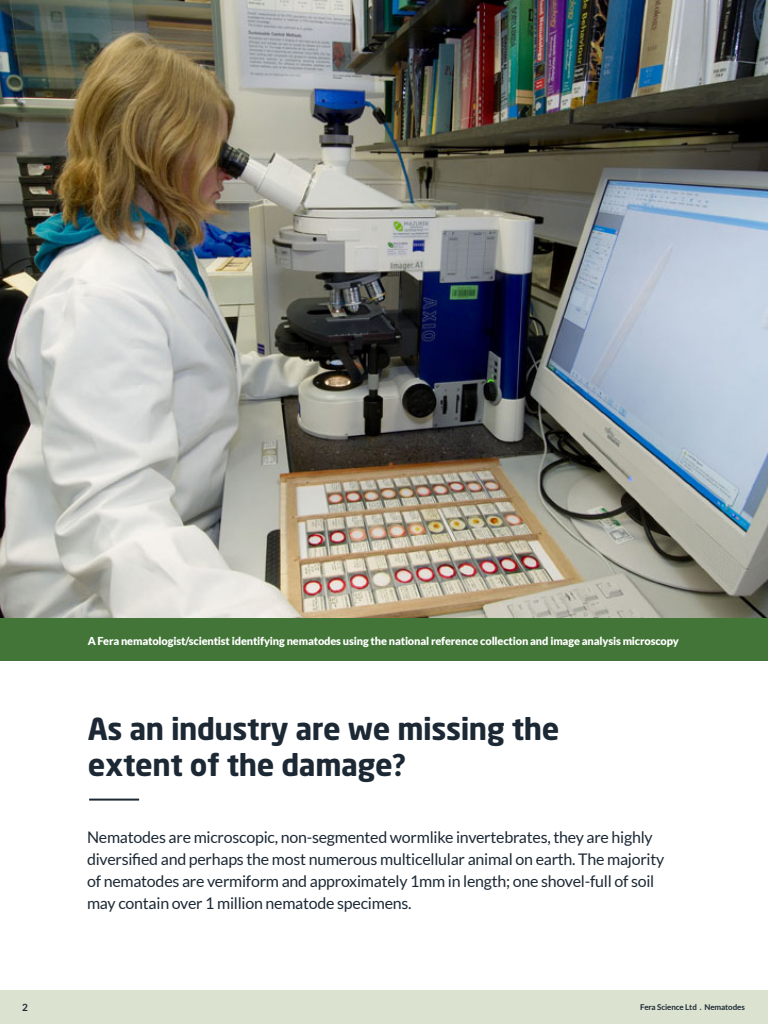
<style>
.page{position:relative;width:768px;height:1024px;background:#fff}
.page>*{position:absolute;margin:0;border:0;box-sizing:border-box;transform-origin:0 0}
.Heading{font:700 30px/36px "Neo Sans";letter-spacing:-.015em;color:#1c2935}
.Heading-2{font:16px/22px "Lato";letter-spacing:-.015em;color:#1c2935}
.Heading-3{font:900 11px "Lato";letter-spacing:-.015em;color:#fff}
.t1{font:700 10px "Lato";color:#1c2935}
.t2{font:700 8px "Lato";letter-spacing:-.01em;color:#1c2935}
.s1{font-family:"Lato";font-weight:900}
</style>
<div class="page">
<img style="left:0;top:0;width:768px;height:618px">
<div style="left:0;top:618px;width:768px;height:43px;background:#427537"></div>
<hr style="left:89px;top:799px;width:50px;height:2px;background:#1c2935">
<div style="left:0;top:990px;width:768px;height:34px;background:#dce2d0"></div>
<p class="Heading-3" style="left:88px;top:635px;width:593px">A Fera nematologist/scientist identifying nematodes using the national reference collection and image analysis microscopy</p>
<p class="Heading" style="left:88px;top:713px;width:473px">As an industry are we missing the extent of the damage<span class="s1">?</span></p>
<p class="Heading-2" style="left:87px;top:826px;width:579px">Nematodes are microscopic, non-segmented wormlike invertebrates, they are highly diversified and perhaps the most numerous multicellular animal on earth. The majority of nematodes are vermiform and approximately 1mm in length; one shovel-full of soil may contain over 1 million nematode specimens.</p>
<p class="t1" style="left:22px;top:1001px;width:7px">2</p>
<p class="t2" style="left:640px;top:1002px;width:106px">Fera Science Ltd . Nematodes</p>
</div>
